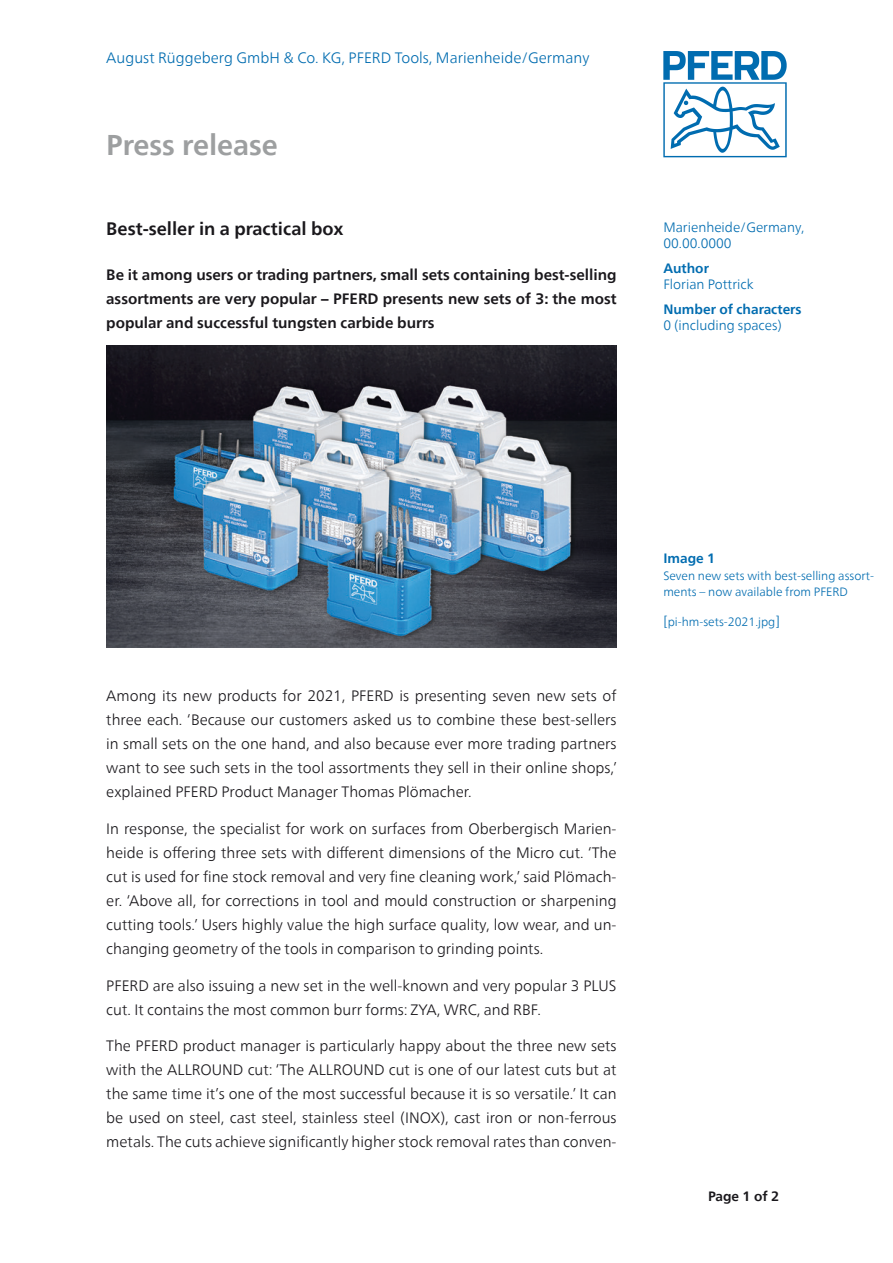
<style>
.page{position:relative;width:893px;height:1263px;background:#fff}
.page>*{position:absolute;margin:0;border:0;box-sizing:border-box;transform-origin:0 0}
.t1{font:700 28.5px "Neue Frutiger World";color:#9d9fa0}
.Einleitung_Fließtext{font:700 18px "Neue Frutiger World";color:#1a181c}
.Fließtext{font:300 15px/24px "Neue Frutiger World";color:#1a181c;text-align:justify}
.Fließtext-2{font:700 15px/24px "Neue Frutiger World";color:#1a181c;text-align:justify}
.t2{font:300 15px "Neue Frutiger World";color:#006cb0}
.Datum_Autor_Zeichen{font:300 13.5px "Neue Frutiger World";color:#006cb0}
.Datum_Autor_Zeichen-2{font:700 13.5px "Neue Frutiger World";color:#006cb0}
.t3{font:700 13.5px "Neue Frutiger World";color:#1a181c}
.Bildbezeichnung_Teas{font:300 12px/16.5px "Neue Frutiger World";color:#006cb0}
.s1{font-size:13.5px}
</style>
<div class="page">
<svg style="left:663px;top:51px;width:124px;height:106px"></svg>
<img style="left:106px;top:345px;width:511px;height:302px">
<p class="t2" style="left:106px;top:46px;width:485px">August Rüggeberg GmbH &amp; Co. KG, PFERD Tools, Marienheide/Germany</p>
<h1 class="t1" style="left:106px;top:120px;width:173px">Press release</h1>
<p class="Einleitung_Fließtext" style="left:106px;top:213px;width:239px">Best-seller in a practical box</p>
<p class="Fließtext-2" style="left:106px;top:263px;width:512px">Be it among users or trading partners, small sets containing best-selling assortments are very popular – PFERD presents new sets of 3: the most popular and successful tungsten carbide burrs</p>
<p class="Datum_Autor_Zeichen" style="left:663px;top:216px;width:142px">Marienheide/Germany,</p>
<p class="Datum_Autor_Zeichen" style="left:663px;top:232px;width:70px">00.00.0000</p>
<p class="Datum_Autor_Zeichen-2" style="left:663px;top:256px;width:47px">Author</p>
<p class="Datum_Autor_Zeichen" style="left:663px;top:274px;width:92px">Florian Pottrick</p>
<p class="Datum_Autor_Zeichen-2" style="left:663px;top:297px;width:140px">Number of characters</p>
<p class="Datum_Autor_Zeichen" style="left:663px;top:315px;width:120px">0 (including spaces)</p>
<p class="Fließtext" style="left:106px;top:684px;width:513px">Among its new products for 2021, PFERD is presenting seven new sets of three each. ‘Because our customers asked us to combine these best-sellers in small sets on the one hand, and also because ever more trading partners want to see such sets in the tool assortments they sell in their online shops,’ explained PFERD Product Manager Thomas Plömacher.</p>
<p class="Fließtext" style="left:106px;top:817px;width:512px">In response, the specialist for work on surfaces from Oberbergisch Marien&shy;heide is offering three sets with different dimensions of the Micro cut. ‘The cut is used for fine stock removal and very fine cleaning work,’ said Plömach&shy;er. ‘Above all, for corrections in tool and mould construction or sharpening cutting tools.’ Users highly value the high surface quality, low wear, and un&shy;changing geometry of the tools in comparison to grinding points.</p>
<p class="Fließtext" style="left:106px;top:973px;width:512px">PFERD are also issuing a new set in the well-known and very popular 3 PLUS cut. It contains the most common burr forms: ZYA, WRC, and RBF.</p>
<p class="Fließtext" style="left:106px;top:1034px;width:512px">The PFERD product manager is particularly happy about the three new sets with the ALLROUND cut: ‘The ALLROUND cut is one of our latest cuts but at the same time it’s one of the most successful because it is so versatile.’ It can be used on steel, cast steel, stainless steel (INOX), cast iron or non-ferrous metals. The cuts achieve significantly higher stock removal rates than conven-</p>
<p class="Datum_Autor_Zeichen-2" style="left:663px;top:547px;width:53px">Image 1</p>
<p class="Bildbezeichnung_Teas" style="left:663px;top:567px;width:212px">Seven new sets with best-selling assort&shy;ments – now available from PFERD</p>
<p class="Bildbezeichnung_Teas" style="left:663px;top:613px;width:118px"><span class="s1">[</span>pi-hm-sets-2021.jpg<span class="s1">]</span></p>
<p class="t3" style="left:708px;top:1184px;width:73px">Page 1 of 2</p>
</div>
